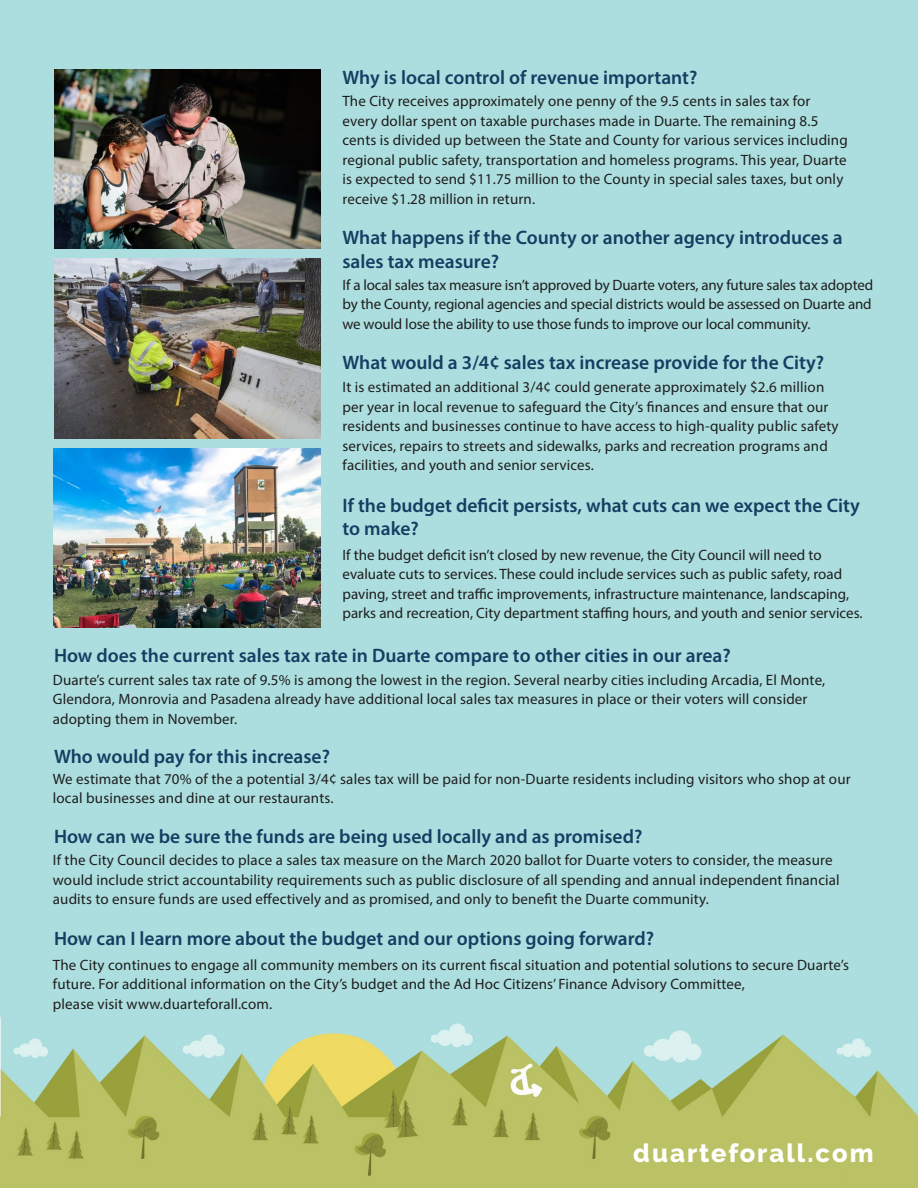
<style>
.page{position:relative;width:918px;height:1188px;background:#fff}
.page>*{position:absolute;margin:0;border:0;box-sizing:border-box;transform-origin:0 0}
.t1{font:800 25.5px "Raleway";letter-spacing:.08em;color:#fff}
.t2{font:600 19.5px/23.4px "Myriad Pro";color:#143e62}
.t3{font:15px/19.5px "Myriad Pro";letter-spacing:.01em;color:#1e1e1e}
</style>
<div class="page">
<img style="left:0;top:1016px;width:918px;height:172px">
<div style="left:0;top:0;width:918px;height:1016px;background:#addedf"></div>
<img style="left:54px;top:259px;width:266px;height:179px">
<img style="left:54px;top:448px;width:266px;height:180px">
<img style="left:54px;top:69px;width:266px;height:180px">
<h2 class="t2" style="left:342px;top:65px;width:357px">Why is local control of revenue important?</h2>
<p class="t3" style="left:342px;top:91px;width:507px">The City receives approximately one penny of the 9.5 cents in sales tax for every dollar spent on taxable purchases made in Duarte. The remaining 8.5 cents is divided up between the State and County for various services including regional public safety, transportation and homeless programs. This year, Duarte is expected to send $11.75 million to the County in special sales taxes, but only receive $1.28 million in return.</p>
<h2 class="t2" style="left:342px;top:226px;width:502px">What happens if the County or another agency introduces a sales tax measure?</h2>
<p class="t3" style="left:342px;top:275px;width:532px;text-align:justify">If a local sales tax measure isn’t approved by Duarte voters, any future sales tax adopted by the County, regional agencies and special districts would be assessed on Duarte and we would lose the ability to use those funds to improve our local community.</p>
<h2 class="t2" style="left:342px;top:350px;width:483px">What would a 3/4¢ sales tax increase provide for the City?</h2>
<p class="t3" style="left:342px;top:377px;width:498px">It is estimated an additional 3/4¢ could generate approximately $2.6 million per year in local revenue to safeguard the City’s finances and ensure that our residents and businesses continue to have access to high-quality public safety services, repairs to streets and sidewalks, parks and recreation programs and facilities, and youth and senior services.</p>
<h2 class="t2" style="left:342px;top:493px;width:519px">If the budget deficit persists, what cuts can we expect the City to make?</h2>
<p class="t3" style="left:342px;top:545px;width:522px">If the budget deficit isn’t closed by new revenue, the City Council will need to evaluate cuts to services. These could include services such as public safety, road paving, street and traffic improvements, infrastructure maintenance, landscaping, parks and recreation, City department staffing hours, and youth and senior services.</p>
<h2 class="t2" style="left:54px;top:643px;width:678px">How does the current sales tax rate in Duarte compare to other cities in our area?</h2>
<p class="t3" style="left:53px;top:670px;width:774px">Duarte’s current sales tax rate of 9.5% is among the lowest in the region. Several nearby cities including Arcadia, El Monte,<br>Glendora, Monrovia and Pasadena already have additional local sales tax measures in place or their voters will consider adopting them in November.</p>
<h2 class="t2" style="left:54px;top:744px;width:278px">Who would pay for this increase?</h2>
<p class="t3" style="left:53px;top:769px;width:799px">We estimate that 70% of the a potential 3/4¢ sales tax will be paid for non-Duarte residents including visitors who shop at our local businesses and dine at our restaurants.</p>
<h2 class="t2" style="left:54px;top:824px;width:590px">How can we be sure the funds are being used locally and as promised?</h2>
<p class="t3" style="left:53px;top:850px;width:788px">If the City Council decides to place a sales tax measure on the March 2020 ballot for Duarte voters to consider, the measure would include strict accountability requirements such as public disclosure of all spending and annual independent financial audits to ensure funds are used effectively and as promised, and only to benefit the Duarte community.</p>
<h2 class="t2" style="left:54px;top:926px;width:602px">How can I learn more about the budget and our options going forward?</h2>
<p class="t3" style="left:53px;top:955px;width:798px">The City continues to engage all community members on its current fiscal situation and potential solutions to secure Duarte’s future. For additional information on the City’s budget and the Ad Hoc Citizens’ Finance Advisory Committee,<br>please visit www.duarteforall.com.</p>
<h1 class="t1" style="left:633px;top:1139px;width:242px">duarteforall.com</h1>
</div>
